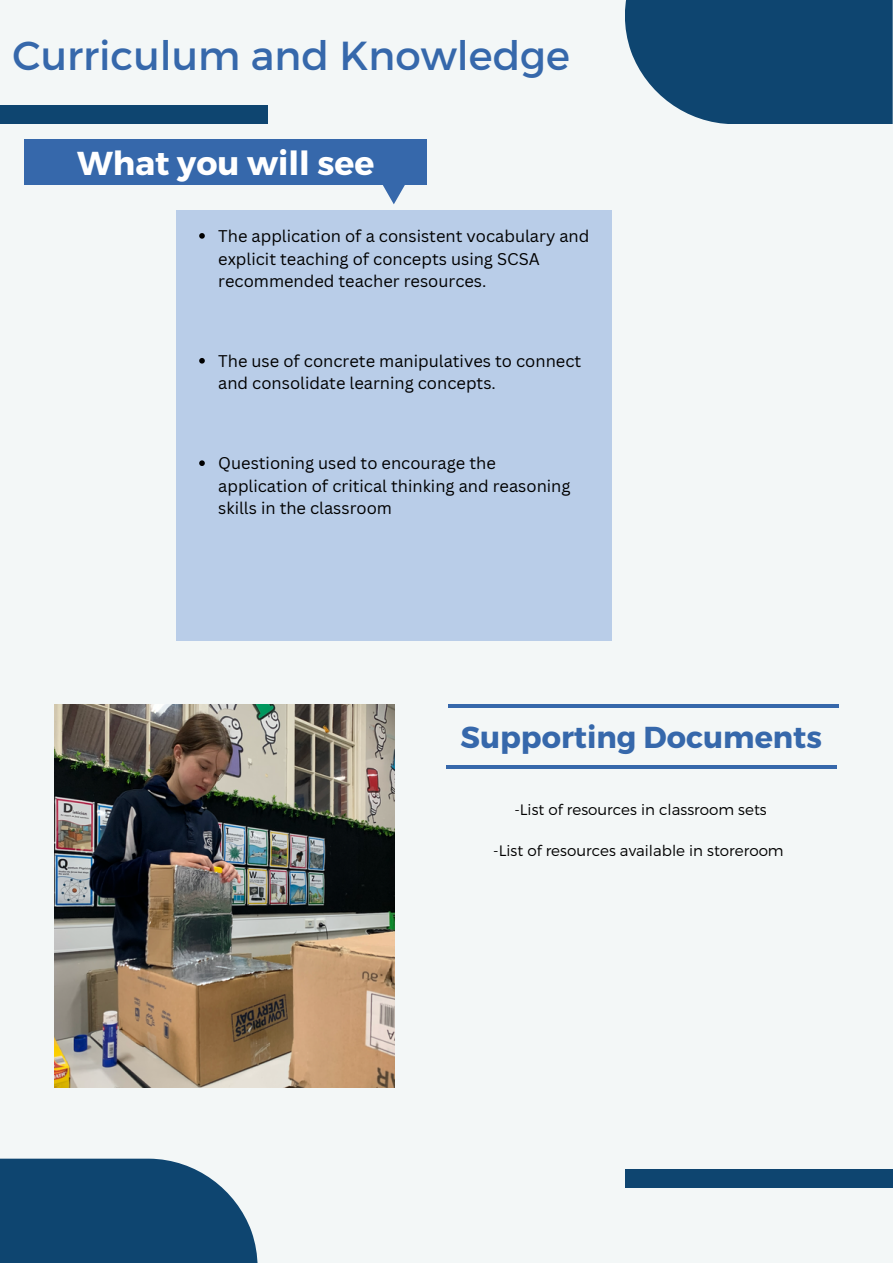
<style>
.page{position:relative;width:893px;height:1264px;background:#fff}
.page>*{position:absolute;margin:0;border:0;box-sizing:border-box;transform-origin:0 0}
.t1{font:40.5px "Montserrat";color:#3668ab}
.t2{font:700 33.15px "Montserrat";color:#fff}
.t3{font:700 30.3px "Montserrat";color:#3668ab}
.t4{font:16.5px/22.5px "Canva Sans";color:#000}
.t5{font:300 15px "Montserrat";color:#000}
</style>
<div class="page">
<div style="left:0;top:0;width:892px;height:1262px;background:#f3f7f7"></div>
<div style="left:0;top:105px;width:268px;height:19px;background:#0e4570"></div>
<div style="left:624px;top:0;width:268px;height:124px;background:#0e4570"></div>
<div style="left:0;top:1158px;width:257px;height:104px;background:#0e4570"></div>
<div style="left:624px;top:1168px;width:268px;height:19px;background:#0e4570"></div>
<hr style="left:448px;top:704px;width:390px;height:3px;background:#3668ab">
<div style="left:176px;top:210px;width:435px;height:430px;background:#b9cde8"></div>
<hr style="left:446px;top:765px;width:390px;height:3px;background:#3668ab">
<img style="left:54px;top:704px;width:340px;height:383px">
<svg style="left:383px;top:185px;width:22px;height:19px"></svg>
<div style="left:24px;top:139px;width:403px;height:46px;background:#3668ab"></div>
<svg style="left:199px;top:233px;width:6px;height:6px"></svg>
<svg style="left:199px;top:358px;width:6px;height:5px"></svg>
<svg style="left:199px;top:460px;width:6px;height:6px"></svg>
<p class="t1" style="left:13px;top:30px;width:559px">Curriculum and Knowledge</p>
<p class="t2" style="left:77px;top:141px;width:299px">What you will see</p>
<p class="t4" style="left:218px;top:224px;width:372px">The application of a consistent vocabulary and explicit teaching of concepts using SCSA recommended teacher resources.</p>
<p class="t4" style="left:218px;top:349px;width:364px">The use of concrete manipulatives to connect and consolidate learning concepts.</p>
<p class="t4" style="left:218px;top:451px;width:354px">Questioning used to encourage the application of critical thinking and reasoning skills in the classroom</p>
<p class="t3" style="left:460px;top:718px;width:363px">Supporting Documents</p>
<p class="t5" style="left:514px;top:799px;width:254px">-List of resources in classroom sets</p>
<p class="t5" style="left:493px;top:840px;width:292px">-List of resources available in storeroom</p>
</div>
